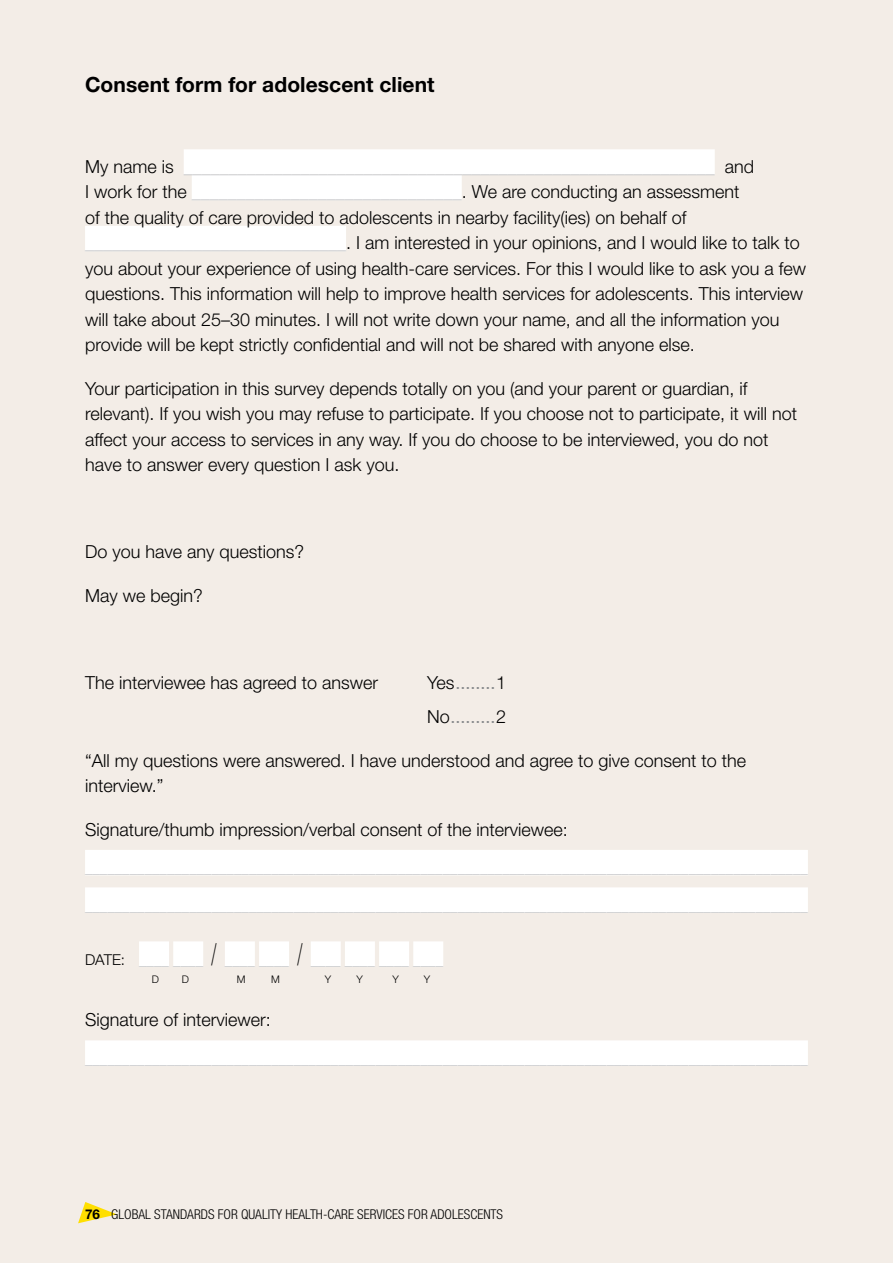
<style>
.page{position:relative;width:893px;height:1263px;background:#f3ede7}
.page>*{position:absolute;margin:0;border:0;box-sizing:border-box;transform-origin:0 0}
.t1{font:700 21px "Helvetica Neue LT Std";letter-spacing:.005em;color:#000}
.t2{font:300 18px/25.5px "Helvetica Neue LT Std";color:#000}
.t3{font:18px/34.5px "Helvetica Neue LT Std";color:#8a8c8e}
.t4{font:300 15px "Helvetica Neue LT Std";color:#c7c8ca}
.t5{font:300 condensed 13.5px "Helvetica Neue LT Std";color:#000}
.t6{font:300 10.5px "Helvetica Neue LT Std";color:#000}
.s1{color:#c7c8ca}
.s2{font-weight:300;color:#000}
.s3{color:#000}
.s4{font-size:30px;color:#000}
.s5{font-weight:700;font-stretch:normal}
</style>
<div class="page">
<svg style="left:78px;top:1202px;width:39px;height:21px"></svg>
<div style="left:184px;top:149px;width:531px;height:26px;background:#fff"></div>
<div style="left:192px;top:175px;width:270px;height:25px;background:#fff"></div>
<div style="left:85px;top:226px;width:261px;height:25px;background:#fff"></div>
<div style="left:85px;top:850px;width:723px;height:25px;background:#fff"></div>
<div style="left:85px;top:887px;width:723px;height:26px;background:#fff"></div>
<div style="left:139px;top:941px;width:30px;height:26px;background:#fff"></div>
<div style="left:173px;top:941px;width:30px;height:26px;background:#fff"></div>
<div style="left:225px;top:941px;width:30px;height:26px;background:#fff"></div>
<div style="left:259px;top:941px;width:30px;height:26px;background:#fff"></div>
<div style="left:311px;top:941px;width:30px;height:26px;background:#fff"></div>
<div style="left:345px;top:941px;width:30px;height:26px;background:#fff"></div>
<div style="left:379px;top:941px;width:30px;height:26px;background:#fff"></div>
<div style="left:413px;top:941px;width:30px;height:26px;background:#fff"></div>
<div style="left:85px;top:1040px;width:723px;height:26px;background:#fff"></div>
<p class="t1" style="left:85px;top:71px;width:351px">Consent form for adolescent client</p>
<p class="t2" style="left:85px;top:153px;width:723px">My name is <span class="s1">___________________________________________________________</span> and<br>I work for the <span class="s1">______________________________</span>. We are conducting an assessment<br>of the quality of care provided to adolescents in nearby facility(ies) on behalf of <span class="s1">_____________________________</span>. I am interested in your opinions, and I would like to talk to you about your experience of using health-care services. For this I would like to ask you a few questions. This information will help to improve health services for adolescents. This interview will take about 25–30 minutes. I will not write down your name, and all the information you provide will be kept strictly confidential and will not be shared with anyone else.</p>
<p class="t2" style="left:85px;top:375px;width:714px">Your participation in this survey depends totally on you (and your parent or guardian, if relevant). If you wish you may refuse to participate. If you choose not to participate, it will not affect your access to services in any way. If you do choose to be interviewed, you do not have to answer every question I ask you.</p>
<p class="t2" style="left:85px;top:539px;width:221px">Do you have any questions?</p>
<p class="t2" style="left:85px;top:582px;width:119px">May we begin?</p>
<p class="t2" style="left:85px;top:669px;width:295px">The interviewee has agreed to answer</p>
<p class="t3" style="left:427px;top:665px;width:81px"><span class="s2">Yes</span>........<span class="s2">1<br>No</span>.........<span class="s2">2</span></p>
<p class="t2" style="left:85px;top:747px;width:663px">“All my questions were answered. I have understood and agree to give consent to the interview.”</p>
<p class="t2" style="left:85px;top:816px;width:484px">Signature/thumb impression/verbal consent of the interviewee:</p>
<p class="t4" style="left:85px;top:859px;width:724px">_________________________________________________________________________________________________</p>
<p class="t4" style="left:85px;top:896px;width:724px">_________________________________________________________________________________________________</p>
<p class="t4" style="left:85px;top:950px;width:360px"><span class="s3">DATE:</span> ____ ____ <span class="s4">/</span> ____ ____ <span class="s4">/</span> ____ ____ ____ ____</p>
<p class="t6" style="left:152px;top:972px;width:9px">D</p>
<p class="t6" style="left:182px;top:972px;width:9px">D</p>
<p class="t6" style="left:237px;top:972px;width:10px">M</p>
<p class="t6" style="left:271px;top:972px;width:10px">M</p>
<p class="t6" style="left:325px;top:972px;width:8px">Y</p>
<p class="t6" style="left:356px;top:972px;width:8px">Y</p>
<p class="t6" style="left:392px;top:972px;width:8px">Y</p>
<p class="t6" style="left:424px;top:972px;width:8px">Y</p>
<p class="t2" style="left:85px;top:1007px;width:187px">Signature of interviewer:</p>
<p class="t4" style="left:85px;top:1049px;width:724px">_________________________________________________________________________________________________</p>
<p class="t5" style="left:85px;top:1206px;width:420px"><span class="s5">76</span> GLOBAL STANDARDS FOR QUALITY HEALTH-CARE SERVICES FOR ADOLESCENTS</p>
</div>
